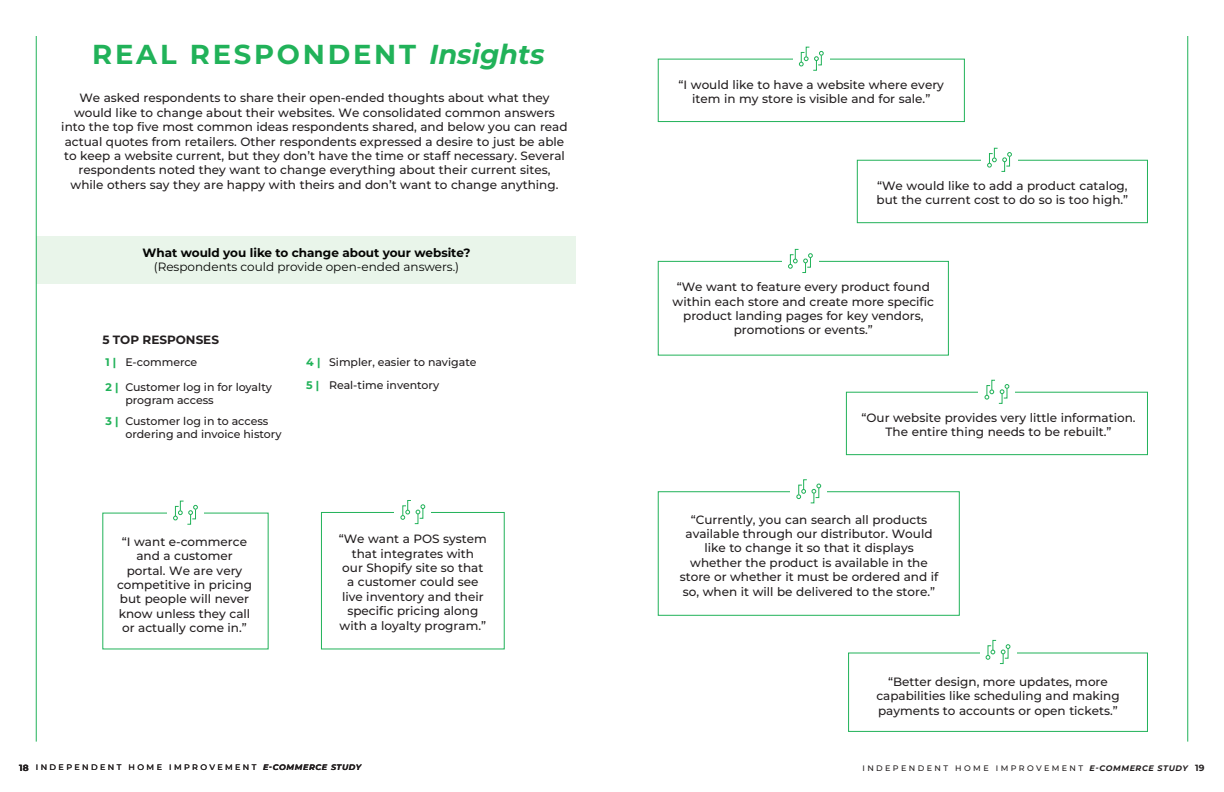
<style>
.page{position:relative;width:1224px;height:792px;background:#fff}
.page>*{position:absolute;margin:0;border:0;box-sizing:border-box;transform-origin:0 0}
.t1{font:700 27.4px "Montserrat";letter-spacing:.1em;color:#21b259}
.FEAT_copy_melior_8_5{font:500 12px/14.4px "Montserrat";color:#231f20;text-align:center}
.t2{font:12px "Montserrat";color:#040503}
.t3{font:700 12px "Montserrat";color:#040503}
.t4{font:700 12px "Montserrat";color:#231f20}
.t5{font:500 11px/13.2px "Montserrat";color:#231f20}
.t6{font:700 11px "Montserrat";color:#21b259}
.t7{font:700 9px "Montserrat";color:#231f20}
.t8{font:500 8px "Montserrat";letter-spacing:.3em;color:#231f20}
.s1{font-style:italic}
.s2{font-weight:700;font-style:italic}
.s3{font-weight:700;font-size:9px}
</style>
<div class="page">
<hr style="left:1187px;top:36px;width:1px;height:706px;background:#21b259">
<div style="left:37px;top:236px;width:539px;height:48px;background:#e9f5ea"></div>
<div style="left:658px;top:59px;width:307px;height:63px;border:1px solid #21b259"></div>
<div style="left:793px;top:43px;width:36px;height:32px;background:#fff"></div>
<svg style="left:799px;top:46px;width:25px;height:25px"></svg>
<div style="left:857px;top:160px;width:291px;height:63px;border:1px solid #21b259"></div>
<div style="left:981px;top:144px;width:37px;height:32px;background:#fff"></div>
<svg style="left:987px;top:147px;width:25px;height:25px"></svg>
<div style="left:658px;top:261px;width:291px;height:95px;border:1px solid #21b259"></div>
<div style="left:782px;top:245px;width:36px;height:32px;background:#fff"></div>
<svg style="left:788px;top:249px;width:25px;height:24px"></svg>
<svg style="left:173px;top:500px;width:25px;height:25px"></svg>
<div style="left:848px;top:653px;width:300px;height:79px;border:1px solid #21b259"></div>
<div style="left:980px;top:636px;width:36px;height:32px;background:#fff"></div>
<svg style="left:986px;top:640px;width:24px;height:24px"></svg>
<div style="left:846px;top:392px;width:302px;height:63px;border:1px solid #21b259"></div>
<div style="left:979px;top:376px;width:36px;height:32px;background:#fff"></div>
<svg style="left:985px;top:379px;width:24px;height:25px"></svg>
<div style="left:321px;top:512px;width:184px;height:137px;border:1px solid #21b259"></div>
<div style="left:395px;top:496px;width:36px;height:32px;background:#fff"></div>
<svg style="left:401px;top:500px;width:24px;height:24px"></svg>
<div style="left:658px;top:491px;width:302px;height:125px;border:1px solid #21b259"></div>
<div style="left:791px;top:475px;width:36px;height:32px;background:#fff"></div>
<svg style="left:796px;top:479px;width:25px;height:25px"></svg>
<hr style="left:36px;top:36px;width:1px;height:706px;background:#21b259">
<p class="t1" style="left:92px;top:36px;width:454px">REAL RESPONDENT <span class="s1">Insights</span></p>
<p class="FEAT_copy_melior_8_5" style="left:61px;top:91px;width:508px">We asked respondents to share their open-ended thoughts about what they would like to change about their websites. We consolidated common answers into the top five most common ideas respondents shared, and below you can read actual quotes from retailers. Other respondents expressed a desire to just be able to keep a website current, but they don’t have the time or staff necessary. Several respondents noted they want to change everything about their current sites, while others say they are happy with theirs and don’t want to change anything.</p>
<p class="t3" style="left:143px;top:244px;width:329px">What would you like to change about your website?</p>
<p class="t2" style="left:154px;top:259px;width:307px">(Respondents could provide open-ended answers.)</p>
<p class="t4" style="left:102px;top:332px;width:118px">5 TOP RESPONSES</p>
<p class="t5" style="left:125px;top:355px;width:73px">E-commerce</p>
<p class="t5" style="left:329px;top:355px;width:149px">Simpler, easier to navigate</p>
<p class="t5" style="left:125px;top:380px;width:148px">Customer log in for loyalty program access</p>
<p class="t5" style="left:125px;top:414px;width:158px">Customer log in to access ordering and invoice history</p>
<p class="t6" style="left:106px;top:355px;width:12px">1 |</p>
<p class="t6" style="left:106px;top:379px;width:15px">2 |</p>
<p class="t6" style="left:106px;top:414px;width:15px">3 |</p>
<p class="t6" style="left:306px;top:355px;width:16px">4 |</p>
<p class="t6" style="left:306px;top:378px;width:15px">5 |</p>
<p class="t5" style="left:329px;top:378px;width:112px">Real-time inventory</p>
<p class="FEAT_copy_melior_8_5" style="left:117px;top:534px;width:136px">“I want e-commerce and a customer portal. We are very competitive in pricing but people will never know unless they call or actually come in.”</p>
<p class="FEAT_copy_melior_8_5" style="left:339px;top:532px;width:150px">“We want a POS system that integrates with<br>our Shopify site so that a customer could see live inventory and their specific pricing along with a loyalty program.”</p>
<p class="FEAT_copy_melior_8_5" style="left:679px;top:77px;width:267px">“I would like to have a website where every item in my store is visible and for sale.”</p>
<p class="FEAT_copy_melior_8_5" style="left:877px;top:178px;width:253px;text-align:left">“We would like to add a product catalog, but the current cost to do so is too high.”</p>
<p class="FEAT_copy_melior_8_5" style="left:673px;top:279px;width:263px">“We want to feature every product found within each store and create more specific product landing pages for key vendors, promotions or events.”</p>
<p class="FEAT_copy_melior_8_5" style="left:861px;top:410px;width:276px">“Our website provides very little information.</p>
<p class="FEAT_copy_melior_8_5" style="left:886px;top:425px;width:228px">The entire thing needs to be rebuilt.”</p>
<p class="FEAT_copy_melior_8_5" style="left:680px;top:512px;width:260px">“Currently, you can search all products available through our distributor. Would like to change it so that it displays whether the product is available in the store or whether it must be ordered and if so, when it will be delivered to the store.”</p>
<p class="FEAT_copy_melior_8_5" style="left:876px;top:674px;width:245px">“Better design, more updates, more capabilities like scheduling and making payments to accounts or open tickets.”</p>
<p class="t7" style="left:19px;top:762px;width:11px">18</p>
<p class="t8" style="left:36px;top:762px;width:327px">INDEPENDENT HOME IMPROVEMENT <span class="s2">E-COMMERCE STUDY</span></p>
<p class="t8" style="left:862px;top:762px;width:343px">INDEPENDENT HOME IMPROVEMENT <span class="s2">E-COMMERCE STUDY</span> <span class="s3">19</span></p>
</div>
